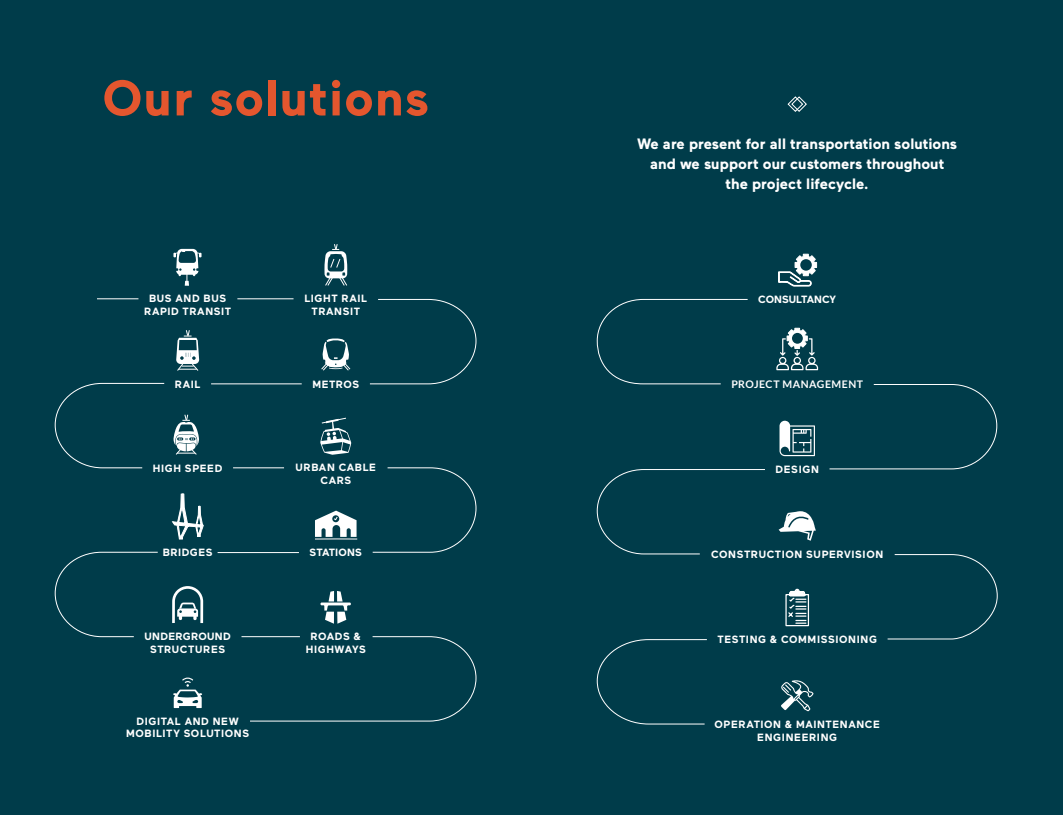
<style>
.page{position:relative;width:1063px;height:815px;background:#fff}
.page>*{position:absolute;margin:0;border:0;box-sizing:border-box;transform-origin:0 0}
.t1{font:700 50px "Maax";letter-spacing:.025em;color:#e4562e}
.t2{font:700 15px/20px "Maax";color:#fff;text-align:center}
.t3{font:700 10.5px/12.6px "Maax";letter-spacing:.055em;color:#fff;text-align:center}
.t4{font:700 10.5px "Lato";letter-spacing:.045em;color:#fff}
.t5{font:700 10.5px "Maax";letter-spacing:-.005em;color:#fff}
.t6{font:700 10.5px "Maax";letter-spacing:.005em;color:#fff}
</style>
<div class="page">
<div style="left:531px;top:0;width:532px;height:815px;background:#003c4a"></div>
<svg style="left:597px;top:299px;width:151px;height:85px"></svg>
<svg style="left:597px;top:639px;width:110px;height:86px"></svg>
<svg style="left:887px;top:554px;width:111px;height:86px"></svg>
<svg style="left:829px;top:384px;width:168px;height:86px"></svg>
<svg style="left:597px;top:469px;width:168px;height:86px"></svg>
<svg style="left:781px;top:680px;width:32px;height:31px"></svg>
<svg style="left:779px;top:511px;width:37px;height:30px"></svg>
<svg style="left:778px;top:253px;width:39px;height:34px"></svg>
<div style="left:800px;top:259px;width:12px;height:12px;background:#003c4a;border-radius:50%"></div>
<svg style="left:776px;top:328px;width:42px;height:42px"></svg>
<div style="left:792px;top:333px;width:11px;height:11px;background:#003c4a;border-radius:50%"></div>
<svg style="left:785px;top:588px;width:25px;height:39px"></svg>
<svg style="left:780px;top:420px;width:35px;height:36px"></svg>
<svg style="left:787px;top:96px;width:20px;height:16px"></svg>
<div style="left:0;top:0;width:531px;height:815px;background:#003c4a"></div>
<hr style="left:97px;top:298px;width:41px;height:1px;background:#fff">
<hr style="left:237px;top:298px;width:57px;height:1px;background:#fff">
<hr style="left:211px;top:384px;width:91px;height:1px;background:#fff">
<hr style="left:218px;top:552px;width:81px;height:1px;background:#fff">
<hr style="left:242px;top:636px;width:58px;height:1px;background:#fff">
<hr style="left:233px;top:467px;width:51px;height:1px;background:#fff">
<svg style="left:369px;top:299px;width:108px;height:85px"></svg>
<svg style="left:249px;top:636px;width:228px;height:86px"></svg>
<svg style="left:372px;top:467px;width:105px;height:86px"></svg>
<svg style="left:55px;top:383px;width:110px;height:85px"></svg>
<svg style="left:55px;top:552px;width:103px;height:85px"></svg>
<svg style="left:173px;top:414px;width:26px;height:41px"></svg>
<svg style="left:176px;top:330px;width:23px;height:41px"></svg>
<svg style="left:321px;top:338px;width:30px;height:33px"></svg>
<svg style="left:321px;top:591px;width:30px;height:33px"></svg>
<svg style="left:172px;top:493px;width:32px;height:47px"></svg>
<svg style="left:172px;top:586px;width:31px;height:37px"></svg>
<svg style="left:320px;top:418px;width:31px;height:37px"></svg>
<svg style="left:315px;top:511px;width:43px;height:29px"></svg>
<svg style="left:173px;top:678px;width:29px;height:30px"></svg>
<svg style="left:324px;top:244px;width:23px;height:42px"></svg>
<svg style="left:173px;top:249px;width:29px;height:37px"></svg>
<h1 class="t1" style="left:102px;top:71px;width:328px">Our solutions</h1>
<h2 class="t2" style="left:637px;top:134px;width:322px">We are present for all transportation solutions and we support our customers throughout the project lifecycle.</h2>
<p class="t3" style="left:144px;top:293px;width:89px">BUS AND BUS<br>RAPID TRANSIT</p>
<p class="t3" style="left:304px;top:293px;width:64px">LIGHT RAIL<br>TRANSIT</p>
<p class="t5" style="left:758px;top:294px;width:79px">CONSULTANCY</p>
<p class="t3" style="left:175px;top:378px;width:27px">RAIL</p>
<p class="t3" style="left:312px;top:378px;width:48px">METROS</p>
<p class="t4" style="left:731px;top:378px;width:133px">PROJECT MANAGEMENT</p>
<p class="t3" style="left:153px;top:462px;width:71px">HIGH SPEED</p>
<p class="t3" style="left:295px;top:462px;width:82px">URBAN CABLE<br>CARS</p>
<p class="t3" style="left:776px;top:463px;width:45px">DESIGN</p>
<p class="t3" style="left:163px;top:546px;width:51px">BRIDGES</p>
<p class="t6" style="left:310px;top:547px;width:54px">STATIONS</p>
<p class="t3" style="left:711px;top:548px;width:174px">CONSTRUCTION SUPERVISION</p>
<p class="t3" style="left:144px;top:630px;width:88px">UNDERGROUND<br>STRUCTURES</p>
<p class="t3" style="left:306px;top:630px;width:62px">ROADS &amp;<br>HIGHWAYS</p>
<p class="t3" style="left:718px;top:633px;width:161px">TESTING &amp; COMMISSIONING</p>
<p class="t3" style="left:126px;top:715px;width:125px">DIGITAL AND NEW<br>MOBILITY SOLUTIONS</p>
<p class="t3" style="left:715px;top:718px;width:167px">OPERATION &amp; MAINTENANCE<br>ENGINEERING</p>
</div>
